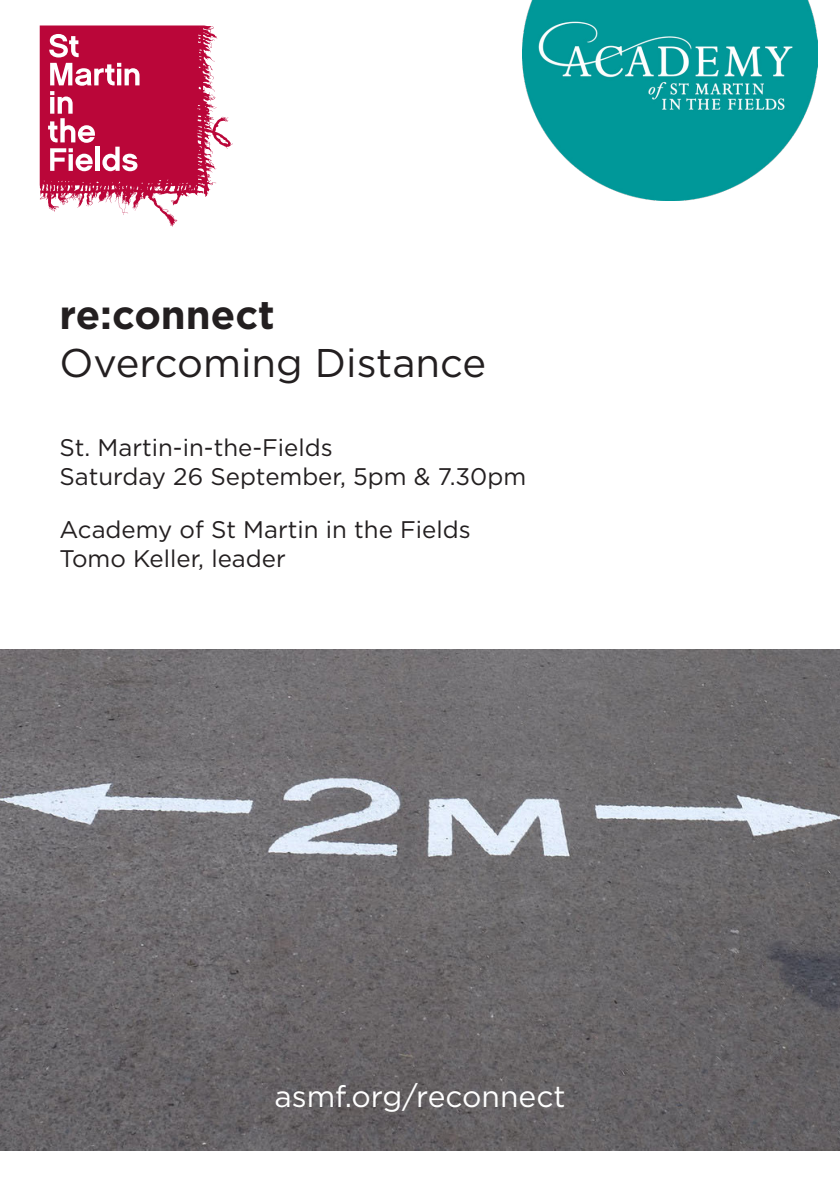
<style>
.page{position:relative;width:840px;height:1191px;background:#fff}
.page>*{position:absolute;margin:0;border:0;box-sizing:border-box;transform-origin:0 0}
.t1{font:40px "Gotham";color:#231f20}
.t2{font:700 40px "Gotham";color:#231f20}
.t3{font:30px "Gotham";color:#fff}
.t4{font:24px "Gotham";color:#231f20}
</style>
<div class="page">
<img style="left:0;top:649px;width:839px;height:501px">
<img style="left:522px;top:0;width:294px;height:201px">
<svg style="left:40px;top:25px;width:192px;height:202px"></svg>
<p class="t2" style="left:60px;top:288px;width:217px">re:connect</p>
<p class="t1" style="left:60px;top:337px;width:428px">Overcoming Distance</p>
<p class="t4" style="left:60px;top:432px;width:274px">St. Martin-in-the-Fields</p>
<p class="t4" style="left:60px;top:461px;width:468px">Saturday 26 September, 5pm &amp; 7.30pm</p>
<p class="t4" style="left:60px;top:514px;width:412px">Academy of St Martin in the Fields</p>
<p class="t4" style="left:60px;top:543px;width:227px">Tomo Keller, leader</p>
<p class="t3" style="left:274px;top:1077px;width:292px">asmf.org/reconnect</p>
</div>
